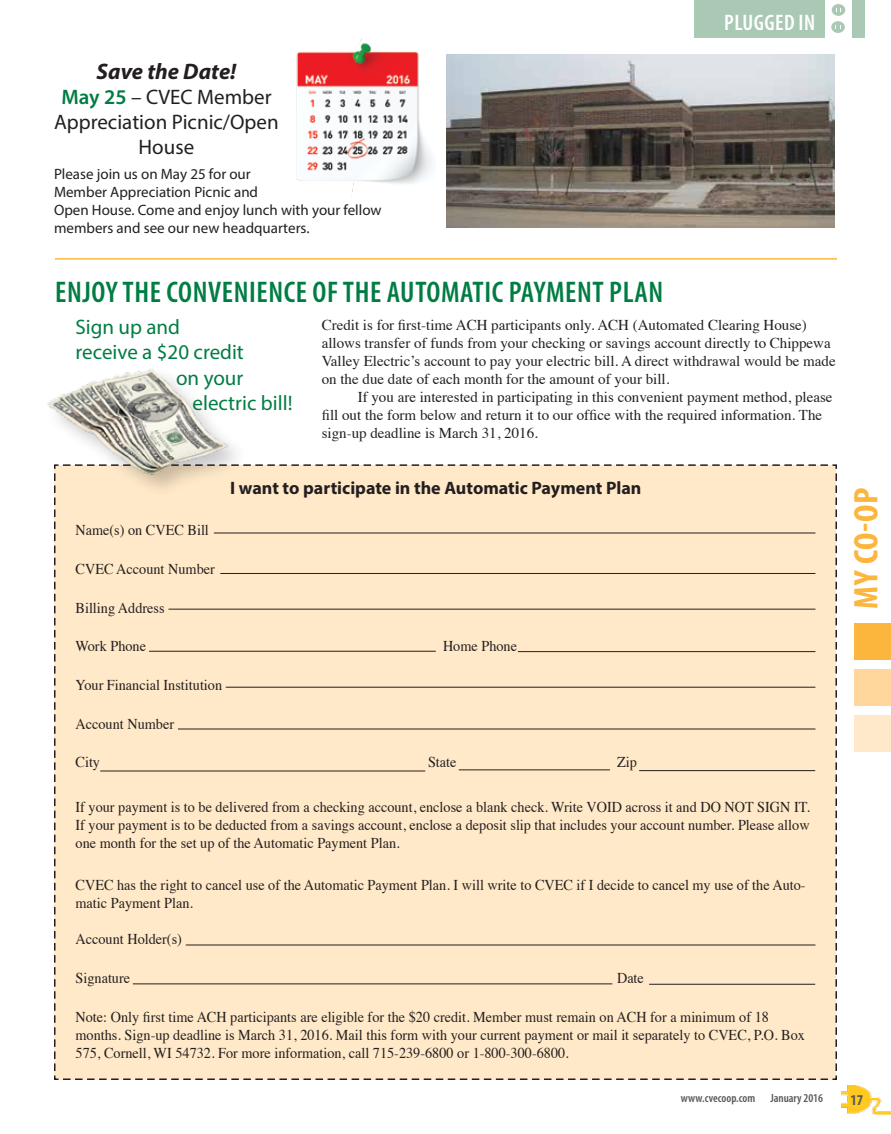
<style>
.page{position:relative;width:891px;height:1134px;background:#fff}
.page>*{position:absolute;margin:0;border:0;box-sizing:border-box;transform-origin:0 0}
.t1{font:700 condensed 34.2px "Myriad Pro";color:#fcb53d;scale:1.05 1}
.t2{font:600 condensed 30px "Myriad Pro";letter-spacing:.02em;color:#007d43}
.t3{font:italic 700 22.5px "Myriad Pro";color:#231f20}
.t4{font:600 condensed 22.5px "Myriad Pro";letter-spacing:.02em;color:#fff}
.t5{font:21px "Myriad Pro";color:#007d43}
.t6{font:21px/25.2px "Myriad Pro";color:#231f20;text-align:center}
.t7{font:700 18px "Myriad Pro";color:#231f20}
.t8{font:15px/18px "Times";color:#231f20;scale:.95 1}
.t9{font:15px/18px "Times";color:#231f20}
.t10{font:15px/18px "Myriad Pro";color:#231f20}
.t11{font:700 condensed 15px "Myriad Pro";color:#58595b}
.t12{font:600 condensed 12px "Myriad Pro";color:#58595b}
.s1{font-weight:600;color:#007d43}
</style>
<div class="page">
<img style="left:296px;top:38px;width:136px;height:158px">
<div style="left:54px;top:464px;width:783px;height:616px;background:#ffe9c8"></div>
<img style="left:841px;top:1085px;width:50px;height:30px">
<div style="left:854px;top:623px;width:37px;height:37px;background:#fcb53d"></div>
<div style="left:854px;top:669px;width:37px;height:37px;background:#ffd79c"></div>
<div style="left:854px;top:715px;width:37px;height:37px;background:#ffe9ca"></div>
<hr style="left:55px;top:258px;width:782px;height:2px;background:#fcb53d">
<div style="left:694px;top:0;width:170px;height:37px;background:#aac9b4"></div>
<div style="left:825px;top:0;width:27px;height:38px;background:#fff"></div>
<div style="left:832px;top:4px;width:13px;height:12px;background:#aac9b4;border-radius:50%"></div>
<div style="left:831px;top:21px;width:14px;height:12px;background:#aac9b4;border-radius:50%"></div>
<hr style="left:214px;top:533px;width:601px;height:1px;background:#231f20">
<hr style="left:220px;top:573px;width:595px;height:1px;background:#231f20">
<hr style="left:168px;top:609px;width:647px;height:1px;background:#231f20">
<hr style="left:149px;top:651px;width:287px;height:1px;background:#231f20">
<hr style="left:518px;top:651px;width:297px;height:1px;background:#231f20">
<hr style="left:226px;top:687px;width:589px;height:1px;background:#231f20">
<hr style="left:178px;top:729px;width:637px;height:1px;background:#231f20">
<hr style="left:100px;top:771px;width:325px;height:1px;background:#231f20">
<hr style="left:459px;top:770px;width:151px;height:1px;background:#231f20">
<hr style="left:639px;top:770px;width:176px;height:1px;background:#231f20">
<hr style="left:186px;top:945px;width:629px;height:1px;background:#231f20">
<hr style="left:133px;top:984px;width:479px;height:1px;background:#231f20">
<hr style="left:649px;top:984px;width:166px;height:1px;background:#231f20">
<div style="left:44px;top:365px;width:207px;height:133px;background:#231f20;opacity:.25"></div>
<img style="left:44px;top:365px;width:194px;height:116px">
<img style="left:446px;top:54px;width:389px;height:174px">
<h3 class="t3" style="left:97px;top:57px;width:141px">Save the Date!</h3>
<h3 class="t6" style="left:54px;top:84px;width:226px"><span class="s1">May 25</span> – CVEC Member<br>Appreciation Picnic/Open<br>House</h3>
<p class="t10" style="left:54px;top:165px;width:329px">Please join us on May 25 for our<br>Member Appreciation Picnic and<br>Open House. Come and enjoy lunch with your fellow members and see our new headquarters.</p>
<h2 class="t2" style="left:55px;top:273px;width:609px">ENJOY THE CONVENIENCE OF THE AUTOMATIC PAYMENT PLAN</h2>
<h3 class="t4" style="left:724px;top:9px;width:93px">PLUGGED IN</h3>
<h3 class="t5" style="left:76px;top:314px;width:106px">Sign up and</h3>
<h3 class="t5" style="left:76px;top:339px;width:170px">receive a $20 credit</h3>
<h3 class="t5" style="left:176px;top:365px;width:69px">on your</h3>
<h3 class="t5" style="left:193px;top:390px;width:101px">electric bill!</h3>
<p class="t9" style="left:322px;top:314px;width:516px">Credit is for first-time ACH participants only. ACH (Automated Clearing House) allows transfer of funds from your checking or savings account directly to Chippewa Valley Electric’s account to pay your electric bill. A direct withdrawal would be made on the due date of each month for the amount of your bill.</p>
<p class="t9" style="left:322px;top:386px;width:512px;text-indent:36px">If you are interested in participating in this convenient payment method, please fill out the form below and return it to our office with the required information. The sign-up deadline is March 31, 2016.</p>
<p class="t7" style="left:230px;top:476px;width:413px">I want to participate in the Automatic Payment Plan</p>
<p class="t8" style="left:76px;top:520px;width:142px">Name(s) on CVEC Bill</p>
<p class="t8" style="left:76px;top:559px;width:148px">CVEC Account Number</p>
<p class="t8" style="left:76px;top:597px;width:95px">Billing Address</p>
<p class="t8" style="left:76px;top:636px;width:76px">Work Phone</p>
<p class="t8" style="left:443px;top:636px;width:79px">Home Phone</p>
<p class="t8" style="left:76px;top:675px;width:156px">Your Financial Institution</p>
<p class="t8" style="left:76px;top:713px;width:105px">Account Number</p>
<p class="t8" style="left:76px;top:752px;width:27px">City</p>
<p class="t8" style="left:428px;top:752px;width:32px">State</p>
<p class="t8" style="left:617px;top:752px;width:22px">Zip</p>
<p class="t8" style="left:76px;top:796px;width:775px;text-align:justify">If your payment is to be delivered from a checking account, enclose a blank check. Write VOID across it and DO NOT SIGN IT.<br>If your payment is to be deducted from a savings account, enclose a deposit slip that includes your account number. Please allow one month for the set up of the Automatic Payment Plan.</p>
<p class="t8" style="left:76px;top:875px;width:770px">CVEC has the right to cancel use of the Automatic Payment Plan. I will write to CVEC if I decide to cancel my use of the Auto&shy;matic Payment Plan.</p>
<p class="t8" style="left:76px;top:929px;width:114px">Account Holder(s)</p>
<p class="t8" style="left:76px;top:968px;width:59px">Signature</p>
<p class="t8" style="left:617px;top:968px;width:30px">Date</p>
<p class="t8" style="left:76px;top:1006px;width:769px">Note: Only first time ACH participants are eligible for the $20 credit. Member must remain on ACH for a minimum of 18 months. Sign-up deadline is March 31, 2016. Mail this form with your current payment or mail it separately to CVEC, P.O. Box<br>575, Cornell, WI 54732. For more information, call 715-239-6800 or 1-800-300-6800.</p>
<h1 class="t1" style="left:845px;top:609px;width:117px;rotate:-90deg">MY CO-OP</h1>
<p class="t12" style="left:681px;top:1091px;width:76px">www.cvecoop.com</p>
<p class="t12" style="left:770px;top:1091px;width:54px">January 2016</p>
<p class="t11" style="left:850px;top:1090px;width:14px">17</p>
</div>
